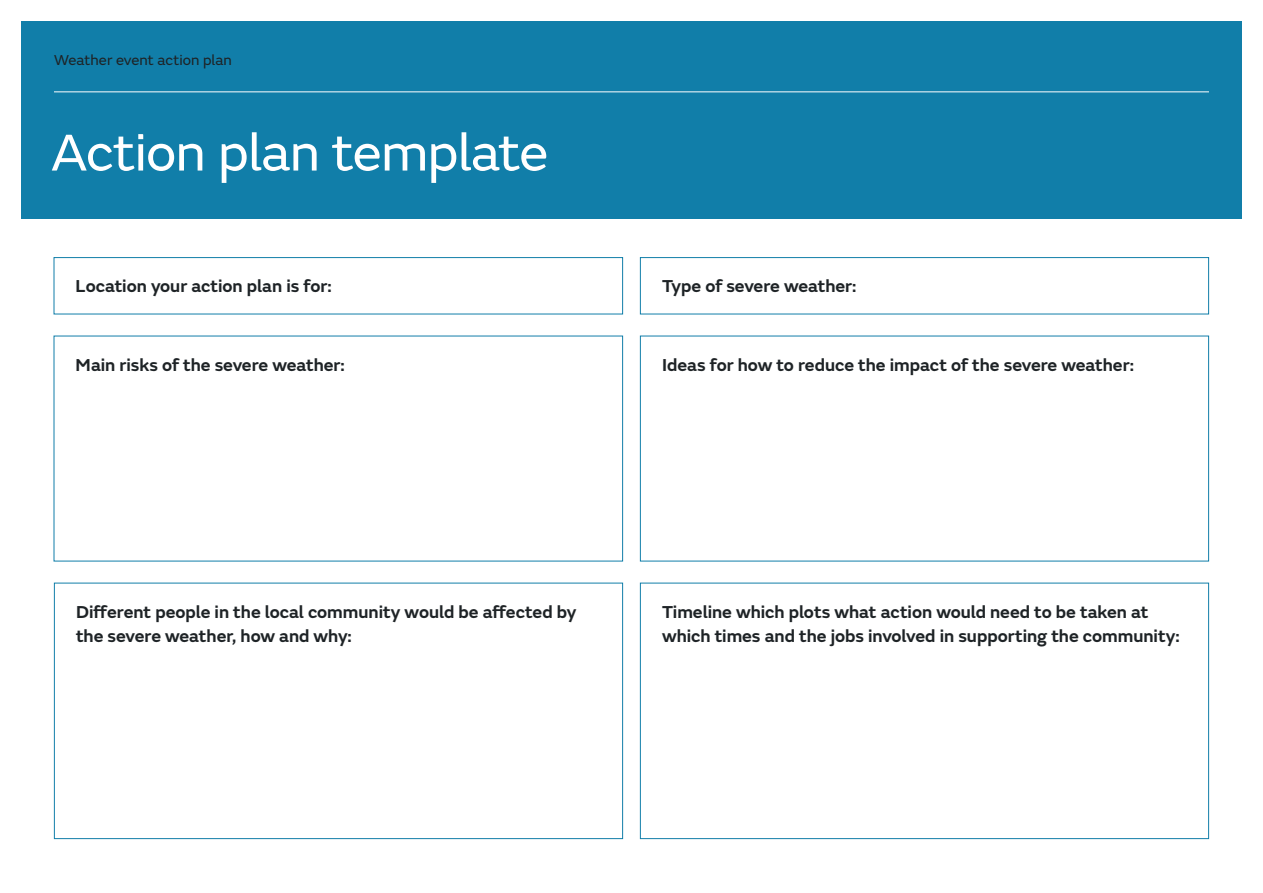
<style>
.page{position:relative;width:1263px;height:893px;background:#fff}
.page>*{position:absolute;margin:0;border:0;box-sizing:border-box;transform-origin:0 0}
.MO_Lesson_plan_title{font:54px "FS Emeric";letter-spacing:-.01em;color:#fff}
.MO_Lesson_plan_small{font:600 18px/24px "FS Emeric";color:#1e2326}
.MO_Lesson_plan_cover{font:15px "FS Emeric";letter-spacing:.005em;color:#1e2326}
</style>
<div class="page">
<div style="left:21px;top:21px;width:1221px;height:198px;background:#117ea9"></div>
<hr style="left:54px;top:91px;width:1155px;height:1px;background:#fff">
<div style="left:54px;top:257px;width:569px;height:57px;border:1px solid #117ea9"></div>
<div style="left:640px;top:257px;width:569px;height:57px;border:1px solid #117ea9"></div>
<div style="left:54px;top:583px;width:569px;height:256px;border:1px solid #117ea9"></div>
<div style="left:640px;top:583px;width:569px;height:256px;border:1px solid #117ea9"></div>
<p class="MO_Lesson_plan_cover" style="left:54px;top:49px;width:179px">Weather event action plan</p>
<p class="MO_Lesson_plan_title" style="left:51px;top:114px;width:499px">Action plan template</p>
<p class="MO_Lesson_plan_small" style="left:76px;top:273px;width:258px">Location your action plan is for:</p>
<p class="MO_Lesson_plan_small" style="left:662px;top:273px;width:196px">Type of severe weather:</p>
<p class="MO_Lesson_plan_small" style="left:76px;top:351px;width:271px">Main risks of the severe weather:</p>
<p class="MO_Lesson_plan_small" style="left:662px;top:351px;width:473px">Ideas for how to reduce the impact of the severe weather:</p>
<p class="MO_Lesson_plan_small" style="left:76px;top:599px;width:502px">Different people in the local community would be affected by the severe weather, how and why:</p>
<p class="MO_Lesson_plan_small" style="left:662px;top:599px;width:519px">Timeline which plots what action would need to be taken at which times and the jobs involved in supporting the community:</p>
</div>
